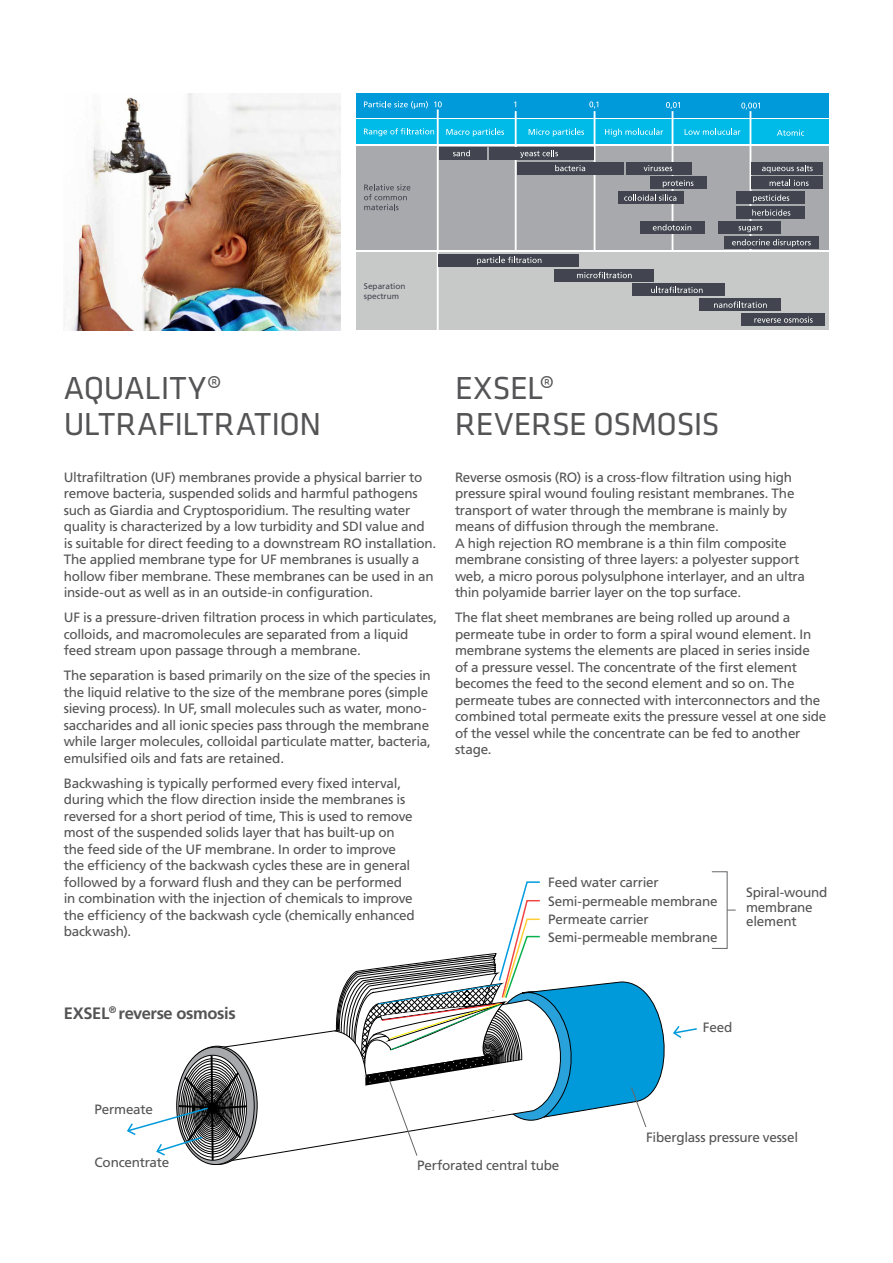
<style>
.page{position:relative;width:893px;height:1263px;background:#fff}
.page>*{position:absolute;margin:0;border:0;box-sizing:border-box;transform-origin:0 0}
.t1{font:33px/36px "Klavika";letter-spacing:-.015em;color:#545456}
.t2{font:700 16.5px "Frutiger LT Std";letter-spacing:-.025em;color:#545456}
.t3{font:13.5px/16.5px "Frutiger LT Std";letter-spacing:-.02em;color:#545456}
.t4{font:8.25px/9.9px "Frutiger LT Std";color:#42454f}
</style>
<div class="page">
<div style="left:356px;top:94px;width:472px;height:24px;background:#009ada"></div>
<div style="left:356px;top:120px;width:472px;height:24px;background:#00bbe7"></div>
<div style="left:356px;top:146px;width:472px;height:104px;background:#a7a9ac"></div>
<div style="left:356px;top:252px;width:472px;height:78px;background:#c7c9c9"></div>
<hr style="left:437px;top:110px;width:2px;height:222px;background:#fff">
<hr style="left:515px;top:111px;width:2px;height:141px;background:#fff">
<hr style="left:594px;top:111px;width:1px;height:141px;background:#fff">
<hr style="left:672px;top:111px;width:1px;height:141px;background:#fff">
<hr style="left:750px;top:111px;width:1px;height:140px;background:#fff">
<svg style="left:364px;top:101px;width:64px;height:8px"></svg>
<svg style="left:364px;top:184px;width:46px;height:26px"></svg>
<svg style="left:446px;top:129px;width:58px;height:8px"></svg>
<svg style="left:364px;top:128px;width:70px;height:8px"></svg>
<svg style="left:529px;top:129px;width:55px;height:8px"></svg>
<svg style="left:605px;top:129px;width:58px;height:8px"></svg>
<svg style="left:685px;top:129px;width:55px;height:6px"></svg>
<svg style="left:777px;top:130px;width:27px;height:6px"></svg>
<svg style="left:434px;top:101px;width:8px;height:6px"></svg>
<svg style="left:589px;top:101px;width:9px;height:7px"></svg>
<svg style="left:666px;top:102px;width:14px;height:7px"></svg>
<svg style="left:741px;top:103px;width:19px;height:6px"></svg>
<div style="left:439px;top:147px;width:47px;height:13px;background:#42454f"></div>
<div style="left:489px;top:147px;width:104px;height:13px;background:#42454f"></div>
<div style="left:517px;top:162px;width:107px;height:13px;background:#42454f"></div>
<div style="left:627px;top:162px;width:65px;height:13px;background:#42454f"></div>
<div style="left:650px;top:176px;width:56px;height:13px;background:#42454f"></div>
<div style="left:752px;top:162px;width:71px;height:13px;background:#42454f"></div>
<div style="left:752px;top:176px;width:71px;height:13px;background:#42454f"></div>
<div style="left:618px;top:191px;width:66px;height:13px;background:#42454f"></div>
<div style="left:736px;top:191px;width:69px;height:13px;background:#42454f"></div>
<div style="left:736px;top:206px;width:69px;height:13px;background:#42454f"></div>
<div style="left:718px;top:221px;width:63px;height:13px;background:#42454f"></div>
<div style="left:725px;top:236px;width:94px;height:13px;background:#42454f"></div>
<div style="left:640px;top:221px;width:65px;height:13px;background:#42454f"></div>
<svg style="left:453px;top:150px;width:17px;height:6px"></svg>
<svg style="left:520px;top:150px;width:38px;height:8px"></svg>
<svg style="left:555px;top:165px;width:30px;height:6px"></svg>
<svg style="left:644px;top:165px;width:28px;height:6px"></svg>
<svg style="left:663px;top:180px;width:30px;height:8px"></svg>
<svg style="left:624px;top:195px;width:52px;height:6px"></svg>
<svg style="left:653px;top:224px;width:38px;height:6px"></svg>
<svg style="left:762px;top:165px;width:51px;height:8px"></svg>
<svg style="left:770px;top:180px;width:39px;height:6px"></svg>
<svg style="left:753px;top:195px;width:36px;height:7px"></svg>
<svg style="left:752px;top:209px;width:38px;height:7px"></svg>
<svg style="left:739px;top:226px;width:23px;height:6px"></svg>
<svg style="left:732px;top:239px;width:79px;height:8px"></svg>
<div style="left:439px;top:254px;width:140px;height:12px;background:#42454f"></div>
<svg style="left:477px;top:257px;width:64px;height:8px"></svg>
<div style="left:555px;top:269px;width:99px;height:13px;background:#42454f"></div>
<svg style="left:577px;top:272px;width:55px;height:6px"></svg>
<div style="left:632px;top:283px;width:93px;height:13px;background:#42454f"></div>
<svg style="left:651px;top:287px;width:52px;height:6px"></svg>
<div style="left:699px;top:298px;width:82px;height:13px;background:#42454f"></div>
<svg style="left:714px;top:301px;width:53px;height:7px"></svg>
<div style="left:741px;top:313px;width:84px;height:13px;background:#42454f"></div>
<svg style="left:754px;top:317px;width:59px;height:6px"></svg>
<img style="left:71px;top:94px;width:269px;height:236px">
<svg style="left:206px;top:1030px;width:128px;height:133px"></svg>
<svg style="left:177px;top:1047px;width:77px;height:117px"></svg>
<svg style="left:127px;top:1054px;width:122px;height:108px"></svg>
<svg style="left:334px;top:881px;width:363px;height:275px"></svg>
<p class="t4" style="left:364px;top:281px;width:43px">Separation spectrum</p>
<h1 class="t1" style="left:64px;top:371px;width:160px">AQUALITY®<br>ULTRAFI</h1>
<h1 class="t1" style="left:183px;top:407px;width:33px">LTRATION</h1>
<p class="t3" style="left:64px;top:469px;width:374px">Ultrafiltration (UF) membranes provide a physical barrier to remove bacteria, suspended solids and harmful pathogens such as Giardia and Cryptosporidium. The resulting water quality is characterized by a low turbidity and SDI value and is suitable for direct feeding to a downstream RO installation.<br>The applied membrane type for UF membranes is usually a hollow fiber membrane. These membranes can be used in an inside-out as well as in an outside-in configuration.</p>
<p class="t3" style="left:64px;top:609px;width:375px">UF is a pressure-driven filtration process in which particulates, colloids, and macromolecules are separated from a liquid feed stream upon passage through a membrane.</p>
<p class="t3" style="left:64px;top:667px;width:369px">The separation is based primarily on the size of the species in the liquid relative to the size of the membrane pores (simple sieving process). In UF, small molecules such as water, mono&shy;saccharides and all ionic species pass through the membrane while larger molecules, colloidal particulate matter, bacteria, emulsified oils and fats are retained.</p>
<p class="t3" style="left:64px;top:775px;width:353px">Backwashing is typically performed every fixed interval, during which the flow direction inside the membranes is reversed for a short period of time, This is used to remove most of the suspended solids layer that has built-up on the feed side of the UF membrane. In order to improve the efficiency of the backwash cycles these are in general followed by a forward flush and they can be performed in combination with the injection of chemicals to improve the efficiency of the backwash cycle (chemically enhanced backwash).</p>
<h1 class="t1" style="left:455px;top:371px;width:101px">EXSEL®<br>REVERSE</h1>
<h1 class="t1" style="left:594px;top:407px;width:79px">OSMOSIS</h1>
<p class="t3" style="left:455px;top:469px;width:351px">Reverse osmosis (RO) is a cross-flow filtration using high pressure spiral wound fouling resistant membranes. The transport of water through the membrane is mainly by means of diffusion through the membrane.<br>A high rejection RO membrane is a thin film composite membrane consisting of three layers: a polyester support web, a micro porous polysulphone interlayer, and an ultra thin polyamide barrier layer on the top surface.</p>
<p class="t3" style="left:455px;top:609px;width:373px">The flat sheet membranes are being rolled up around a permeate tube in order to form a spiral wound element. In membrane systems the elements are placed in series inside<br>of a pressure vessel. The concentrate of the first element becomes the feed to the second element and so on. The permeate tubes are connected with interconnectors and the combined total permeate exits the pressure vessel at one side of the vessel while the concentrate can be fed to another stage.</p>
<p class="t3" style="left:548px;top:873px;width:171px;line-height:18.1px">Feed water carrier<br>Semi-permeable membrane<br>Permeate carrier<br>Semi-permeable membrane</p>
<p class="t3" style="left:746px;top:885px;width:83px;line-height:14.5px">Spiral-wound membrane element</p>
<p class="t2" style="left:64px;top:1003px;width:174px">EXSEL<sup>®</sup> reverse osmosis</p>
<p class="t3" style="left:703px;top:1019px;width:31px">Feed</p>
<p class="t3" style="left:95px;top:1101px;width:60px">Permeate</p>
<p class="t3" style="left:646px;top:1129px;width:153px">Fiberglass pressure vessel</p>
<p class="t3" style="left:95px;top:1154px;width:76px">Concentrate</p>
<p class="t3" style="left:417px;top:1157px;width:144px">Perforated central tube</p>
</div>
